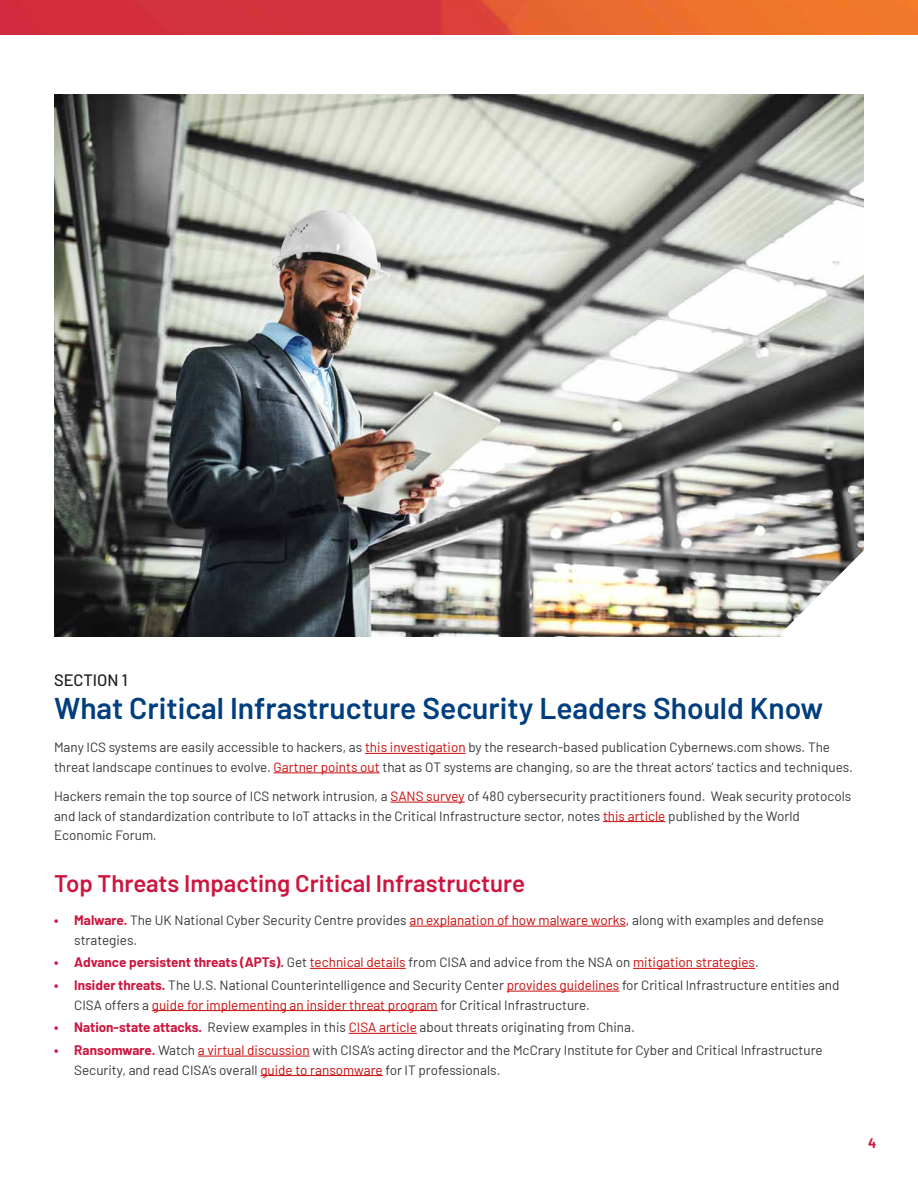
<style>
.page{position:relative;width:918px;height:1188px;background:#fff}
.page>*{position:absolute;margin:0;border:0;box-sizing:border-box;transform-origin:0 0}
.h2_Orange{font:600 30px "Barlow";color:#003e7e}
.h3_Red{font:600 24px "Barlow";color:#cd163f}
.h3_Red-2{font:500 16.5px "Barlow";color:#231f20}
.Body_Copy{font:13.5px/19.5px "Barlow";color:#383839}
.t1{font:13.5px "Barlow";color:#ca0a0a}
.t2{font:700 13.5px "Barlow";color:#cd163f}
.s1{color:#ca0a0a}
.s2{font-weight:700;color:#cd163f}
.s3{color:#383839}
</style>
<div class="page">
<img style="left:0;top:0;width:918px;height:35px">
<hr style="left:365px;top:753px;width:101px;height:1px;background:#ca0a0a">
<hr style="left:274px;top:773px;width:106px;height:1px;background:#ca0a0a">
<hr style="left:390px;top:802px;width:75px;height:1px;background:#ca0a0a">
<hr style="left:603px;top:821px;width:63px;height:1px;background:#ca0a0a">
<hr style="left:409px;top:926px;width:217px;height:1px;background:#ca0a0a">
<hr style="left:310px;top:968px;width:96px;height:1px;background:#ca0a0a">
<hr style="left:633px;top:968px;width:122px;height:1px;background:#ca0a0a">
<hr style="left:507px;top:991px;width:112px;height:1px;background:#ca0a0a">
<hr style="left:152px;top:1010px;width:286px;height:1px;background:#ca0a0a">
<hr style="left:349px;top:1033px;width:68px;height:1px;background:#ca0a0a">
<hr style="left:198px;top:1056px;width:112px;height:1px;background:#ca0a0a">
<hr style="left:260px;top:1075px;width:123px;height:1px;background:#ca0a0a">
<img style="left:54px;top:94px;width:810px;height:542px">
<img style="left:780px;top:545px;width:84px;height:92px">
<p class="h3_Red-2" style="left:54px;top:668px;width:75px">SECTION 1</p>
<p class="h2_Orange" style="left:54px;top:687px;width:771px">What Critical Infrastructure Security Leaders Should Know</p>
<p class="Body_Copy" style="left:54px;top:737px;width:801px">Many ICS systems are easily accessible to hackers, as <span class="s1">this investigation</span> by the research-based publication Cybernews.com shows. The threat landscape continues to evolve. <span class="s1">Gartner points out</span> that as OT systems are changing, so are the threat actors’ tactics and techniques.</p>
<p class="Body_Copy" style="left:54px;top:785px;width:799px">Hackers remain the top source of ICS network intrusion, a <span class="s1">SANS survey</span> of 480 cybersecurity practitioners found. Weak security protocols and lack of standardization contribute to IoT attacks in the Critical Infrastructure sector, notes <span class="s1">this article</span> published by the World<br>Economic Forum.</p>
<p class="h3_Red" style="left:54px;top:866px;width:472px">Top Threats Impacting Critical Infrastructure</p>
<p class="Body_Copy" style="left:74px;top:909px;width:751px;text-indent:-20px"><span class="s2">• Malware.</span> The UK National Cyber Security Centre provides <span class="s1">an explanation of how malware works</span>, along with examples and defense strategies.</p>
<p class="t1" style="left:54px;top:953px;width:706px"><span class="s2">• Advance persistent threats (APTs).</span> <span class="s3">Get</span> technical details <span class="s3">from CISA and advice from the NSA on</span> mitigation strategies<span class="s3">.</span></p>
<p class="Body_Copy" style="left:74px;top:974px;width:767px;text-indent:-20px"><span class="s2">• Insider threats.</span> The U.S. National Counterintelligence and Security Center <span class="s1">provides guidelines</span> for Critical Infrastructure entities and<br>CISA offers a <span class="s1">guide for implementing an insider threat program</span> for Critical Infrastructure.</p>
<p class="Body_Copy" style="left:54px;top:1017px;width:582px"><span class="s2">• Nation-state attacks.</span> Review examples in this <span class="s1">CISA article</span> about threats originating from China.</p>
<p class="Body_Copy" style="left:74px;top:1039px;width:750px;text-indent:-20px"><span class="s2">• Ransomware.</span> Watch <span class="s1">a virtual discussion</span> with CISA’s acting director and the McCrary Institute for Cyber and Critical Infrastructure<br>Security, and read CISA’s overall <span class="s1">guide to ransomware</span> for IT professionals.</p>
<p class="t2" style="left:868px;top:1133px;width:10px">4</p>
</div>
